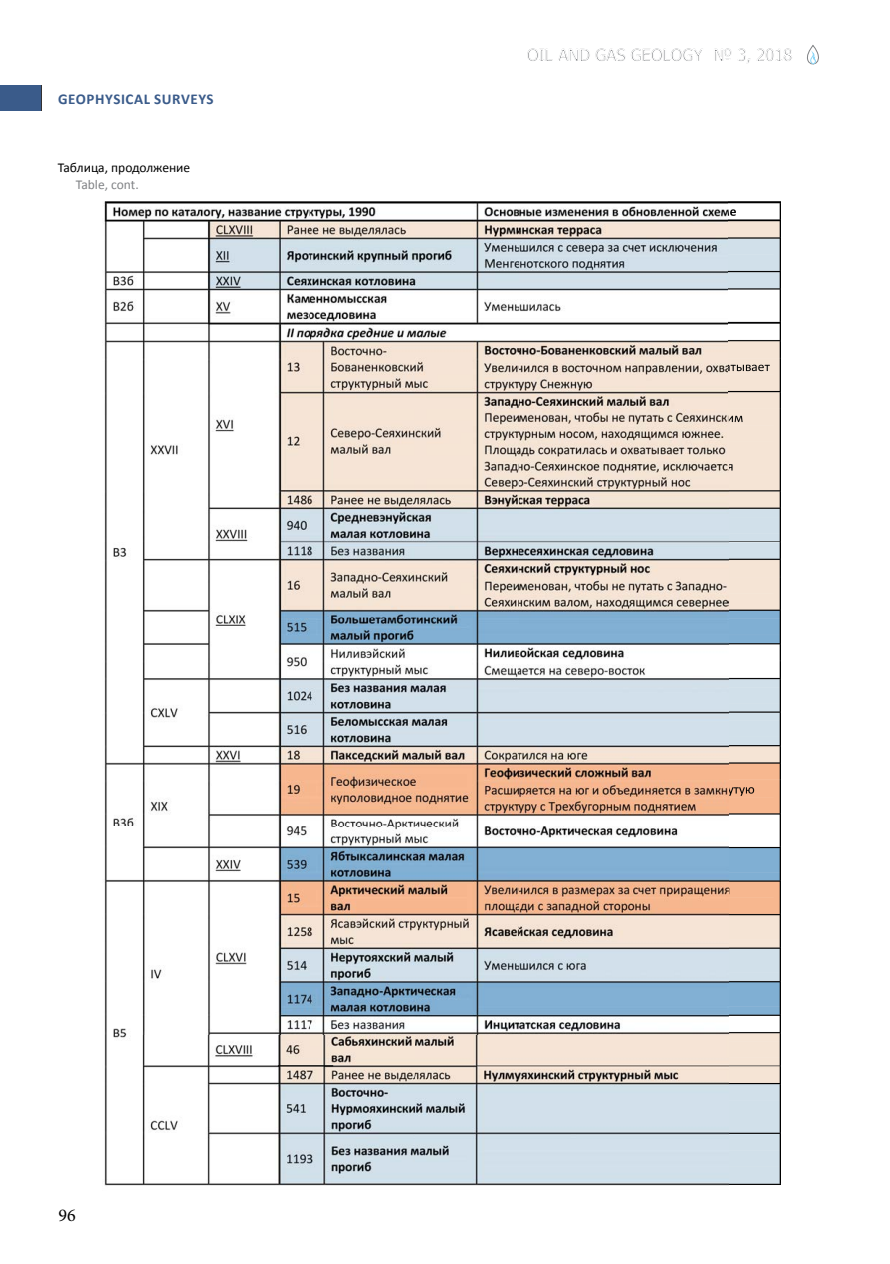
<style>
.page{position:relative;width:890px;height:1264px;background:#fff}
.page>*{position:absolute;margin:0;border:0;box-sizing:border-box;transform-origin:0 0}
.t1{font:18px "Minion Pro";color:#000}
.t2{font:16.5px "Tahoma";color:#808285}
.t3{font:700 15px "Calibri";letter-spacing:.04em;color:#3a5b8a}
.t4{font:13.5px "Calibri";color:#000}
.t5{font:13.5px "Calibri";color:#808285}
</style>
<div class="page">
<svg style="left:807px;top:45px;width:12px;height:20px"></svg>
<img style="left:104px;top:202px;width:677px;height:984px">
<hr style="left:278px;top:1064px;width:55px;height:2px;background:#000">
<div style="left:0;top:85px;width:41px;height:25px;background:#3a5b8a"></div>
<p class="t3" style="left:58px;top:89px;width:157px">GEOPHYSICAL SURVEYS</p>
<p class="t4" style="left:58px;top:159px;width:134px">Таблица, продолжение</p>
<p class="t5" style="left:76px;top:176px;width:64px">Table, cont.</p>
<p class="t2" style="left:527px;top:44px;width:267px">OIL AND GAS GEOLOGY № 3, 2018</p>
<p class="t1" style="left:58px;top:1203px;width:19px">96</p>
</div>
